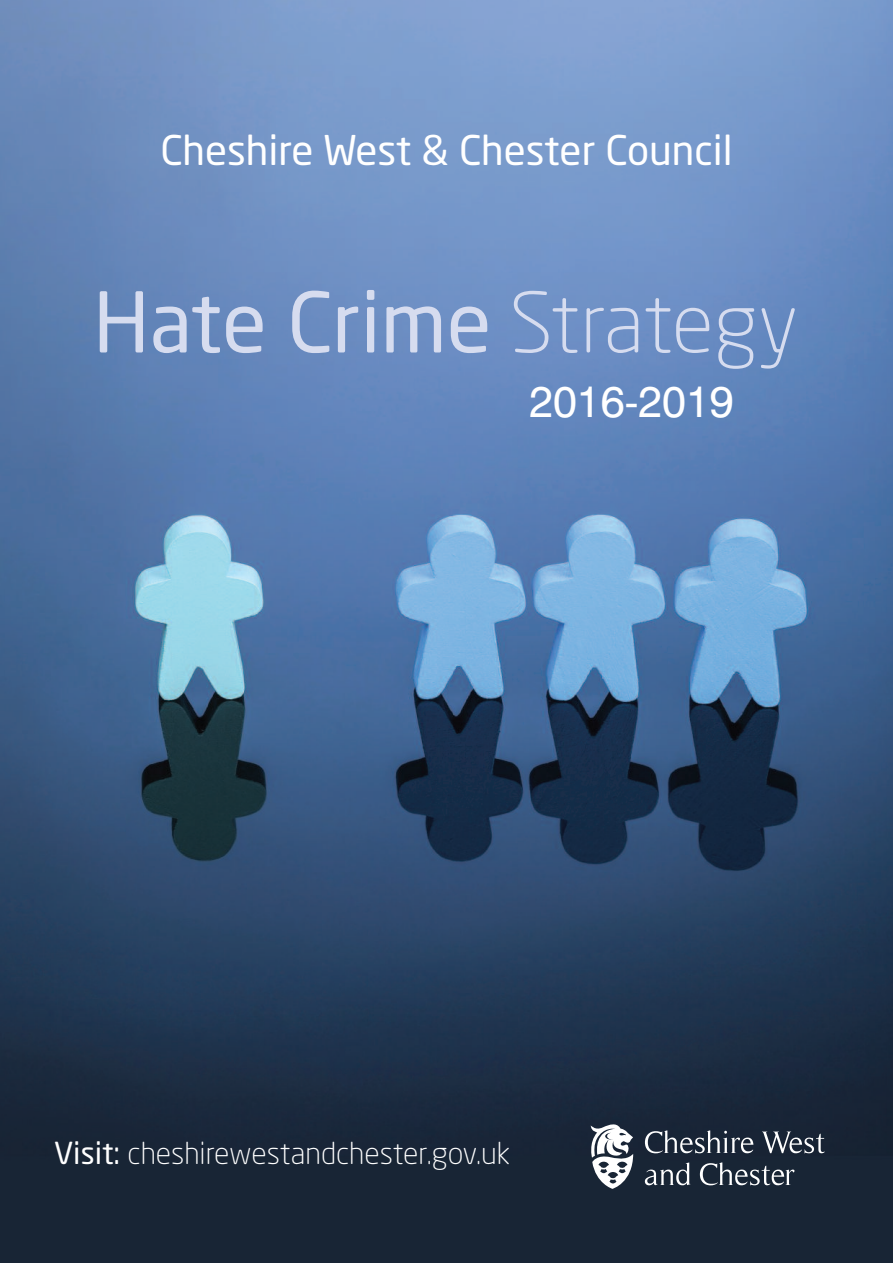
<style>
.page{position:relative;width:893px;height:1263px;background:#fff}
.page>*{position:absolute;margin:0;border:0;box-sizing:border-box;transform-origin:0 0}
.t1{font:82.5px "Neo Sans";color:#d6dcef}
.t2{font:43.5px "Swiss 721 BT";color:#fff}
.t3{font:40.5px "Neo Sans";color:#fff}
.t4{font:300 30px "Neo Sans";color:#fff}
.s1{font-weight:300}
.s2{font-weight:400}
</style>
<div class="page">
<img style="left:0;top:0;width:893px;height:1263px">
<svg style="left:645px;top:1130px;width:108px;height:23px;background:#4d5764"></svg>
<svg style="left:762px;top:1131px;width:63px;height:22px"></svg>
<svg style="left:645px;top:1162px;width:45px;height:23px"></svg>
<svg style="left:700px;top:1162px;width:94px;height:23px;background:#4c5662"></svg>
<svg style="left:591px;top:1124px;width:42px;height:65px"></svg>
<h3 class="t3" style="left:160px;top:135px;width:574px">Cheshire West &amp; Chester Council</h3>
<h1 class="t1" style="left:93px;top:291px;width:706px">Hate Crime <span class="s1">Strategy</span></h1>
<h2 class="t2" style="left:529px;top:386px;width:206px">2016-2019</h2>
<p class="t4" style="left:54px;top:1141px;width:457px"><span class="s2">Visit:</span> cheshirewestandchester.gov.uk</p>
</div>
